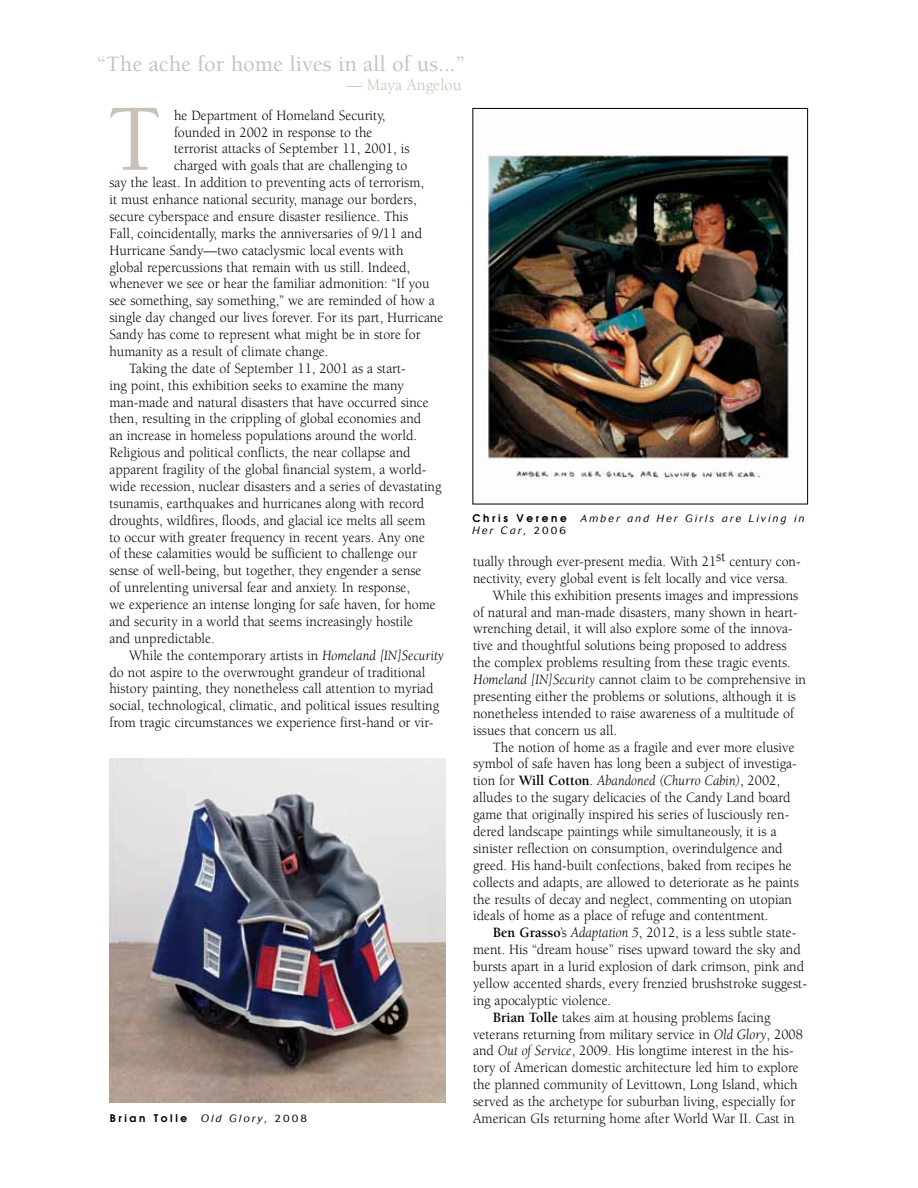
<style>
.page{position:relative;width:918px;height:1188px;background:#fff}
.page>*{position:absolute;margin:0;border:0;box-sizing:border-box;transform-origin:0 0}
.t1{font:500 97.5px "Berkeley";color:#c9c2b8;scale:.9 1}
.t2{font:500 22.5px "Berkeley";color:#c9c2b8}
.t3{font:16.5px "Berkeley";color:#c9c2b8}
.t4{font:14.7px "Berkeley";color:#000;scale:.95 1}
.t5{font:italic 14.7px "Berkeley";color:#000;scale:.95 1}
.t6{font:italic 300 10.5px "Cosmos";letter-spacing:.2em;color:#000}
.t7{font:600 10.5px "Avant Garde";letter-spacing:.25em;color:#000}
.s1{font-style:italic}
.s2{font-style:normal}
.s3{font-weight:700;font-style:normal}
.s4{font-weight:700}
</style>
<div class="page">
<img style="left:110px;top:758px;width:335px;height:345px">
<img style="left:483px;top:151px;width:310px;height:329px">
<div style="left:472px;top:108px;width:336px;height:396px;border:1px solid #000"></div>
<h2 class="t2" style="left:97px;top:52px;width:370px">“The ache for home lives in all of us...”</h2>
<p class="t3" style="left:346px;top:76px;width:118px">— Maya Angelou</p>
<h1 class="t1" style="left:108px;top:88px;width:61px">T</h1>
<p class="t4" style="left:174px;top:107px;width:224px">he Department of Homeland Security,</p>
<p class="t4" style="left:174px;top:124px;width:211px">founded in 2002 in response to the</p>
<p class="t4" style="left:174px;top:141px;width:249px">terrorist attacks of September 11, 2001, is</p>
<p class="t4" style="left:174px;top:158px;width:247px">charged with goals that are challenging to</p>
<p class="t4" style="left:110px;top:175px;width:333px">say the least. In addition to preventing acts of terrorism,</p>
<p class="t4" style="left:110px;top:192px;width:325px">it must enhance national security, manage our borders,</p>
<p class="t4" style="left:110px;top:209px;width:316px">secure cyberspace and ensure disaster resilience. This</p>
<p class="t4" style="left:110px;top:225px;width:331px">Fall, coincidentally, marks the anniversaries of 9/11 and</p>
<p class="t4" style="left:110px;top:242px;width:311px">Hurricane Sandy—two cataclysmic local events with</p>
<p class="t4" style="left:110px;top:259px;width:318px">global repercussions that remain with us still. Indeed,</p>
<p class="t4" style="left:110px;top:276px;width:339px">whenever we see or hear the familiar admonition: “If you</p>
<p class="t4" style="left:110px;top:293px;width:344px">see something, say something,” we are reminded of how a</p>
<p class="t4" style="left:110px;top:310px;width:353px">single day changed our lives forever. For its part, Hurricane</p>
<p class="t4" style="left:110px;top:327px;width:329px">Sandy has come to represent what might be in store for</p>
<p class="t4" style="left:110px;top:344px;width:232px">humanity as a result of climate change.</p>
<p class="t4" style="left:129px;top:360px;width:293px">Taking the date of September 11, 2001 as a start-</p>
<p class="t4" style="left:110px;top:377px;width:312px">ing point, this exhibition seeks to examine the many</p>
<p class="t4" style="left:110px;top:394px;width:338px">man-made and natural disasters that have occurred since</p>
<p class="t4" style="left:110px;top:411px;width:330px">then, resulting in the crippling of global economies and</p>
<p class="t4" style="left:110px;top:428px;width:325px">an increase in homeless populations around the world.</p>
<p class="t4" style="left:110px;top:445px;width:319px">Religious and political conflicts, the near collapse and</p>
<p class="t4" style="left:110px;top:462px;width:335px">apparent fragility of the global financial system, a world-</p>
<p class="t4" style="left:110px;top:479px;width:351px">wide recession, nuclear disasters and a series of devastating</p>
<p class="t4" style="left:110px;top:495px;width:333px">tsunamis, earthquakes and hurricanes along with record</p>
<p class="t4" style="left:110px;top:512px;width:334px">droughts, wildfires, floods, and glacial ice melts all seem</p>
<p class="t4" style="left:110px;top:529px;width:334px">to occur with greater frequency in recent years. Any one</p>
<p class="t4" style="left:110px;top:546px;width:325px">of these calamities would be sufficient to challenge our</p>
<p class="t4" style="left:110px;top:563px;width:330px">sense of well-being, but together, they engender a sense</p>
<p class="t4" style="left:110px;top:580px;width:318px">of unrelenting universal fear and anxiety. In response,</p>
<p class="t4" style="left:110px;top:597px;width:345px">we experience an intense longing for safe haven, for home</p>
<p class="t4" style="left:110px;top:614px;width:321px">and security in a world that seems increasingly hostile</p>
<p class="t4" style="left:110px;top:630px;width:112px">and unpredictable.</p>
<p class="t4" style="left:129px;top:647px;width:333px">While the contemporary artists in <span class="s1">Homeland [IN]Security</span></p>
<p class="t4" style="left:110px;top:664px;width:334px">do not aspire to the overwrought grandeur of traditional</p>
<p class="t4" style="left:110px;top:681px;width:343px">history painting, they nonetheless call attention to myriad</p>
<p class="t4" style="left:110px;top:698px;width:349px">social, technological, climatic, and political issues resulting</p>
<p class="t4" style="left:110px;top:715px;width:342px">from tragic circumstances we experience first-hand or vir-</p>
<p class="t7" style="left:473px;top:511px;width:96px">Chris Verene</p>
<p class="t6" style="left:581px;top:512px;width:226px">Amber and Her Girls are Living in</p>
<p class="t6" style="left:473px;top:525px;width:95px">Her Car<span class="s2">, 2006</span></p>
<p class="t4" style="left:473px;top:554px;width:346px">tually through ever-present media. With 21st century con-</p>
<p class="t4" style="left:473px;top:570px;width:333px">nectivity, every global event is felt locally and vice versa.</p>
<p class="t4" style="left:493px;top:587px;width:323px">While this exhibition presents images and impressions</p>
<p class="t4" style="left:473px;top:604px;width:343px">of natural and man-made disasters, many shown in heart-</p>
<p class="t4" style="left:473px;top:621px;width:338px">wrenching detail, it will also explore some of the innova-</p>
<p class="t4" style="left:473px;top:638px;width:331px">tive and thoughtful solutions being proposed to address</p>
<p class="t4" style="left:473px;top:655px;width:336px">the complex problems resulting from these tragic events.</p>
<p class="t4" style="left:473px;top:672px;width:352px"><span class="s1">Homeland [IN]Security</span> cannot claim to be comprehensive in</p>
<p class="t4" style="left:473px;top:689px;width:341px">presenting either the problems or solutions, although it is</p>
<p class="t4" style="left:473px;top:705px;width:339px">nonetheless intended to raise awareness of a multitude of</p>
<p class="t4" style="left:473px;top:722px;width:153px">issues that concern us all.</p>
<p class="t4" style="left:493px;top:739px;width:319px">The notion of home as a fragile and ever more elusive</p>
<p class="t4" style="left:473px;top:756px;width:342px">symbol of safe haven has long been a subject of investiga-</p>
<p class="t5" style="left:473px;top:773px;width:325px"><span class="s2">tion for</span> <span class="s3">Will Cotton</span><span class="s2">.</span> Abandoned (Churro Cabin)<span class="s2">, 2002,</span></p>
<p class="t4" style="left:473px;top:790px;width:336px">alludes to the sugary delicacies of the Candy Land board</p>
<p class="t4" style="left:473px;top:807px;width:334px">game that originally inspired his series of lusciously ren-</p>
<p class="t4" style="left:473px;top:824px;width:321px">dered landscape paintings while simultaneously, it is a</p>
<p class="t4" style="left:473px;top:841px;width:327px">sinister reflection on consumption, overindulgence and</p>
<p class="t4" style="left:473px;top:857px;width:337px">greed. His hand-built confections, baked from recipes he</p>
<p class="t4" style="left:473px;top:874px;width:345px">collects and adapts, are allowed to deteriorate as he paints</p>
<p class="t4" style="left:473px;top:891px;width:337px">the results of decay and neglect, commenting on utopian</p>
<p class="t4" style="left:473px;top:908px;width:312px">ideals of home as a place of refuge and contentment.</p>
<p class="t4" style="left:493px;top:925px;width:321px"><span class="s4">Ben Grasso</span>’s <span class="s1">Adaptation 5</span>, 2012, is a less subtle state-</p>
<p class="t4" style="left:473px;top:942px;width:346px">ment. His “dream house” rises upward toward the sky and</p>
<p class="t4" style="left:473px;top:959px;width:350px">bursts apart in a lurid explosion of dark crimson, pink and</p>
<p class="t4" style="left:473px;top:976px;width:353px">yellow accented shards, every frenzied brushstroke suggest-</p>
<p class="t4" style="left:473px;top:992px;width:147px">ing apocalyptic violence.</p>
<p class="t4" style="left:493px;top:1009px;width:294px"><span class="s4">Brian Tolle</span> takes aim at housing problems facing</p>
<p class="t4" style="left:473px;top:1026px;width:349px">veterans returning from military service in <span class="s1">Old Glory</span>, 2008</p>
<p class="t4" style="left:473px;top:1043px;width:339px">and <span class="s1">Out of Service</span>, 2009. His longtime interest in the his-</p>
<p class="t4" style="left:473px;top:1060px;width:344px">tory of American domestic architecture led him to explore</p>
<p class="t4" style="left:473px;top:1077px;width:343px">the planned community of Levittown, Long Island, which</p>
<p class="t4" style="left:473px;top:1094px;width:341px">served as the archetype for suburban living, especially for</p>
<p class="t7" style="left:110px;top:1112px;width:79px">Brian Tolle</p>
<p class="t6" style="left:201px;top:1113px;width:107px">Old Glory<span class="s2">, 2008</span></p>
<p class="t4" style="left:473px;top:1111px;width:340px">American GIs returning home after World War II. Cast in</p>
</div>
